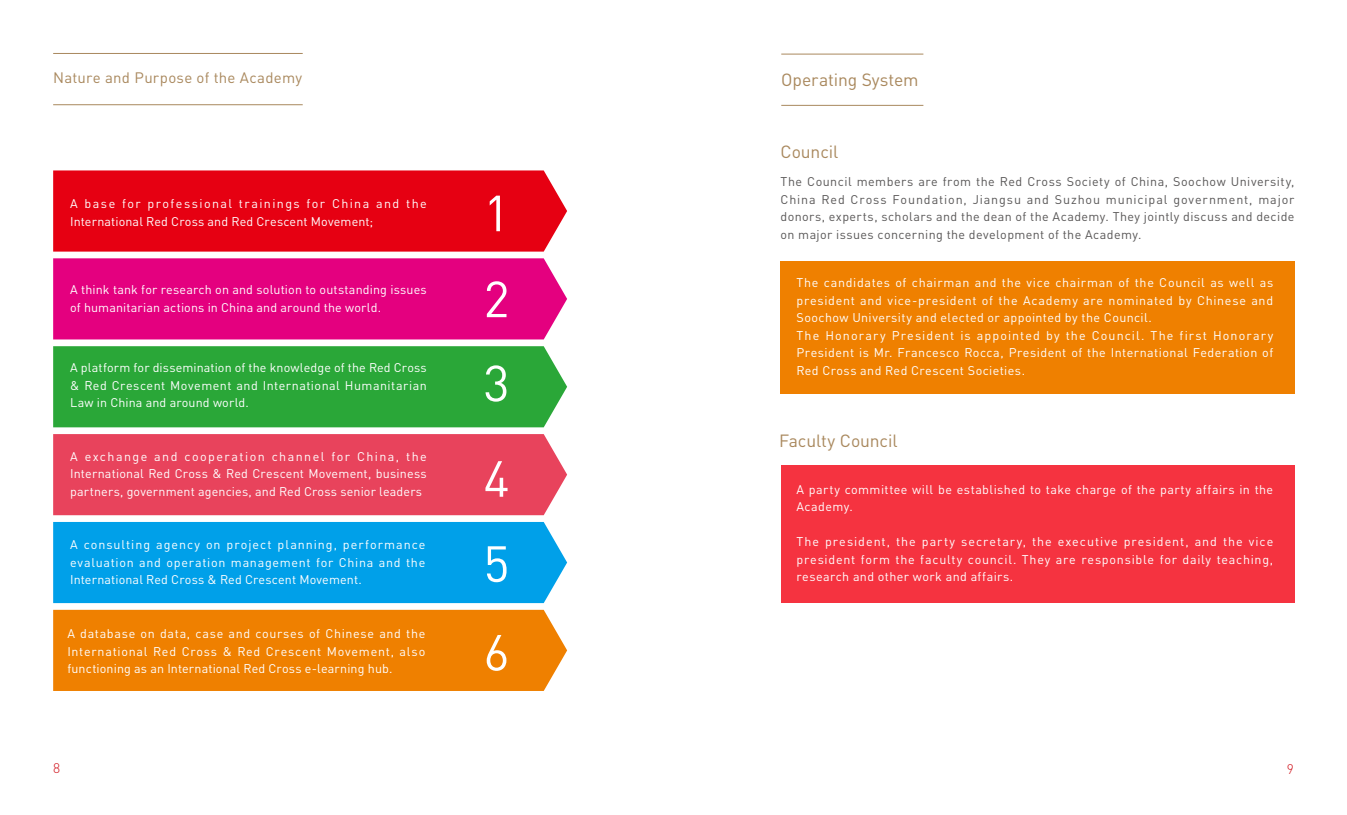
<style>
.page{position:relative;width:1347px;height:815px;background:#fff}
.page>*{position:absolute;margin:0;border:0;box-sizing:border-box;transform-origin:0 0}
.t1{font:50px "DIN";color:#fff}
.t2{font:17.5px "DIN";letter-spacing:-.005em;color:#a9885d}
.t3{font:15px "DIN";letter-spacing:.015em;color:#a9885d}
.t4{font:300 13.75px "DIN";color:#d0121b}
.t5{font:12.5px/17.5px "DIN";letter-spacing:.035em;color:#fff;text-align:justify}
.t6{font:12.5px/17.5px "DIN";letter-spacing:.03em;color:#595757;text-align:justify}
.t7{font:12.5px/17.5px "DIN";letter-spacing:.01em;color:#fff}
</style>
<div class="page">
<div style="left:53px;top:170px;width:514px;height:82px;background:#e60012"></div>
<div style="left:53px;top:258px;width:514px;height:81px;background:#e4007f"></div>
<div style="left:53px;top:434px;width:514px;height:81px;background:#e8435c"></div>
<div style="left:53px;top:522px;width:514px;height:81px;background:#00a0e9"></div>
<div style="left:53px;top:610px;width:514px;height:81px;background:#ef8000"></div>
<div style="left:53px;top:346px;width:514px;height:81px;background:#2aa738"></div>
<hr style="left:53px;top:104px;width:250px;height:1px;background:#a9885d">
<hr style="left:53px;top:53px;width:250px;height:1px;background:#a9885d">
<div style="left:780px;top:465px;width:514px;height:138px;background:#f53340"></div>
<div style="left:779px;top:261px;width:515px;height:133px;background:#ef8000"></div>
<hr style="left:781px;top:105px;width:142px;height:1px;background:#a9885d">
<hr style="left:781px;top:54px;width:142px;height:1px;background:#a9885d">
<p class="t3" style="left:53px;top:68px;width:250px">Nature and Purpose of the Academy</p>
<p class="t5" style="left:70px;top:195px;width:358px">A base for professional trainings for China and the<br>International Red Cross and Red Crescent Movement;</p>
<p class="t7" style="left:70px;top:281px;width:358px">A think tank for research on and solution to outstanding issues of humanitarian actions in China and around the world.</p>
<p class="t5" style="left:70px;top:359px;width:358px">A platform for dissemination of the knowledge of the Red Cross &amp; Red Crescent Movement and International Humanitarian Law in China and around world.</p>
<p class="t5" style="left:70px;top:447px;width:358px">A exchange and cooperation channel for China, the International Red Cross &amp; Red Crescent Movement, business partners, government agencies, and Red Cross senior leaders</p>
<p class="t5" style="left:70px;top:536px;width:357px">A consulting agency on project planning, performance evaluation and operation management for China and the International Red Cross &amp; Red Crescent Movement.</p>
<p class="t5" style="left:67px;top:625px;width:359px">A database on data, case and courses of Chinese and the International Red Cross &amp; Red Crescent Movement, also functioning as an International Red Cross e-learning hub.</p>
<h1 class="t1" style="left:483px;top:182px;width:28px">1</h1>
<h1 class="t1" style="left:483px;top:268px;width:28px">2</h1>
<h1 class="t1" style="left:483px;top:352px;width:28px">3</h1>
<h1 class="t1" style="left:483px;top:447px;width:28px">4</h1>
<h1 class="t1" style="left:483px;top:533px;width:28px">5</h1>
<h1 class="t1" style="left:483px;top:621px;width:28px">6</h1>
<h2 class="t2" style="left:781px;top:69px;width:139px">Operating System</h2>
<h2 class="t2" style="left:780px;top:141px;width:59px">Council</h2>
<p class="t6" style="left:780px;top:173px;width:515px">The Council members are from the Red Cross Society of China, Soochow University, China Red Cross Foundation, Jiangsu and Suzhou municipal government, major donors, experts, scholars and the dean of the Academy. They jointly discuss and decide on major issues concerning the development of the Academy.</p>
<p class="t5" style="left:796px;top:274px;width:478px;text-align:left">The candidates of chairman and the vice chairman of the Council as well as president and vice-president of the Academy are nominated by Chinese and Soochow University and elected or appointed by the Council.<br>The Honorary President is appointed by the Council. The first Honorary President is Mr. Francesco Rocca, President of the International Federation of Red Cross and Red Crescent Societies.</p>
<h2 class="t2" style="left:779px;top:430px;width:120px">Faculty Council</h2>
<p class="t5" style="left:796px;top:480px;width:478px">A party committee will be established to take charge of the party affairs in the<br>Academy.</p>
<p class="t5" style="left:796px;top:533px;width:478px">The president, the party secretary, the executive president, and the vice president form the faculty council. They are responsible for daily teaching, research and other work and affairs.</p>
<p class="t4" style="left:53px;top:760px;width:9px">8</p>
<p class="t4" style="left:1286px;top:760px;width:9px">9</p>
</div>
